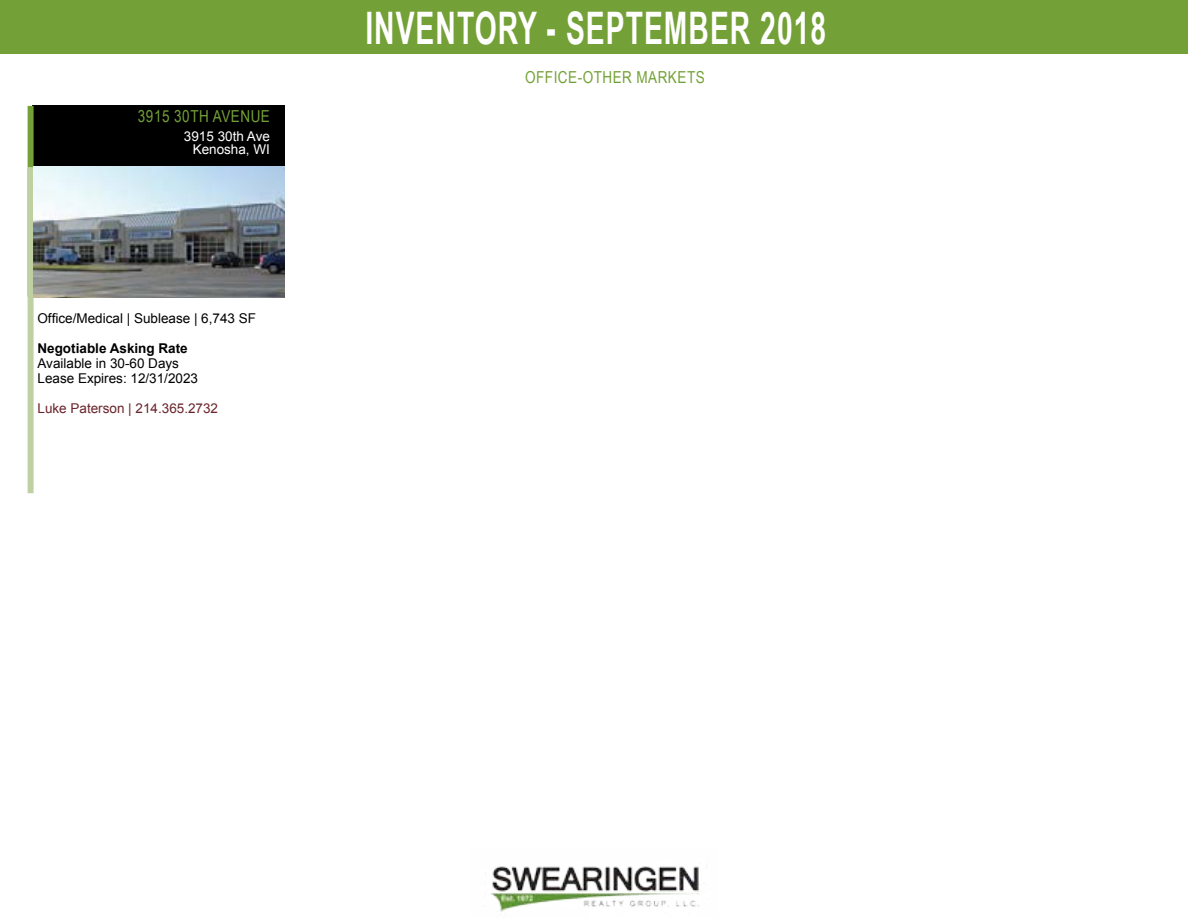
<style>
.page{position:relative;width:1188px;height:918px;background:#fff}
.page>*{position:absolute;margin:0;border:0;box-sizing:border-box;transform-origin:0 0}
.t1{font:700 44.85px "Arial Narrow";letter-spacing:.03em;color:#fff;scale:.77 1}
.t2{font:16.5px "Arial Narrow";letter-spacing:.03em;color:#74a137}
.t3{font:13.5px/15px "Arial";color:#000}
.t4{font:13.5px "Arial";color:#6a242b}
.t5{font:13.5px/13.5px "Arial";color:#fff;text-align:right}
.t6{font:700 13.5px "Arial";color:#000}
</style>
<div class="page">
<div style="left:0;top:0;width:1188px;height:54px;background:#74a137"></div>
<div style="left:32px;top:106px;width:252px;height:61px;background:#000"></div>
<img style="left:491px;top:866px;width:213px;height:46px">
<div style="left:28px;top:106px;width:6px;height:191px;background:#74a137"></div>
<div style="left:28px;top:167px;width:6px;height:326px;background:#bfd1a2"></div>
<img style="left:34px;top:167px;width:250px;height:130px">
<p class="t2" style="left:138px;top:104px;width:134px">3915 30TH AVENUE</p>
<p class="t5" style="left:184px;top:129px;width:88px">3915 30th Ave<br>Kenosha, WI</p>
<p class="t3" style="left:37px;top:311px;width:220px">Office/Medical | Sublease | 6,743 SF</p>
<p class="t6" style="left:37px;top:340px;width:152px">Negotiable Asking Rate</p>
<p class="t3" style="left:37px;top:356px;width:162px">Available in 30-60 Days<br>Lease Expires: 12/31/2023</p>
<p class="t4" style="left:37px;top:400px;width:182px">Luke Paterson | 214.365.2732</p>
<h1 class="t1" style="left:365px;top:-6px;width:600px">INVENTORY - SEPTEMBER 2018</h1>
<p class="t2" style="left:525px;top:65px;width:181px">OFFICE-OTHER MARKETS</p>
</div>
